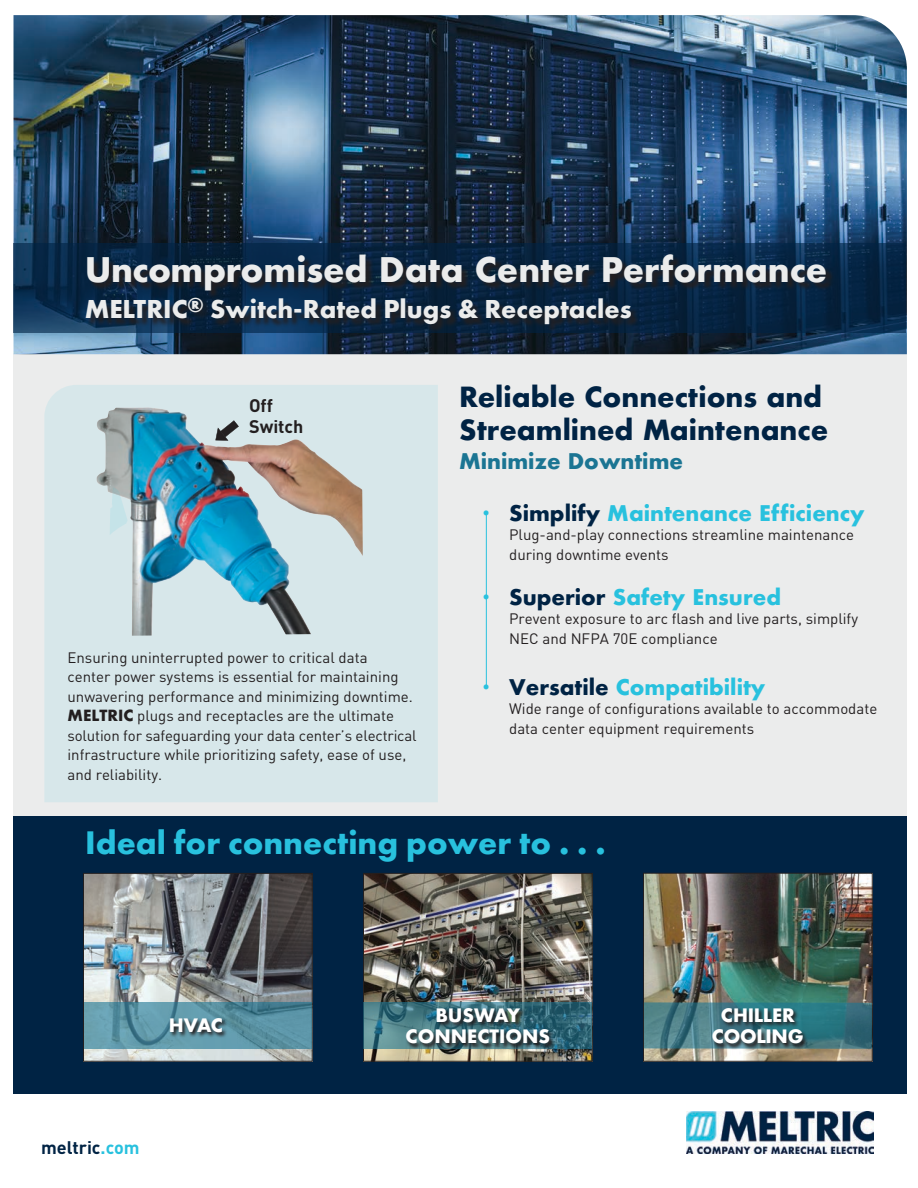
<style>
.page{position:relative;width:918px;height:1188px;background:#fff}
.page>*{position:absolute;margin:0;border:0;box-sizing:border-box;transform-origin:0 0}
.t1{font:700 33.9px "Futura PT";color:#28c1de}
.t2{font:700 33px "Futura";color:#ebecec}
.t3{font:700 27px/32.4px "Futura";color:#002344}
.t4{font:700 27px "Futura PT";color:#ebecec}
.t5{font:700 21px "Futura";color:#28c1de}
.t6{font:700 21px "Futura";color:#1b7593}
.t7{font:700 18px/21.6px "Futura";letter-spacing:-.005em;color:#fff;text-align:center}
.t8{font:700 18px "DIN";color:#002344}
.t9{font:700 18px/21.6px "DIN";color:#231f20}
.t10{font:15px/19.5px "DIN";color:#231f20}
.s1{font-family:"Futura";font-weight:700}
.s2{font-family:"Helvetica";font-weight:400;font-size:22.5px}
.s3{color:#002344}
.s4{color:#28c1de}
</style>
<div class="page">
<div style="left:14px;top:354px;width:893px;height:740px;background:#ebecec"></div>
<div style="left:44px;top:385px;width:394px;height:417px;background:#d7e7ea"></div>
<img style="left:96px;top:408px;width:267px;height:228px">
<svg style="left:110px;top:487px;width:18px;height:48px"></svg>
<div style="left:13px;top:816px;width:894px;height:278px;background:#002344"></div>
<img style="left:14px;top:15px;width:893px;height:339px">
<img style="left:85px;top:875px;width:226px;height:185px">
<div style="left:83px;top:873px;width:230px;height:189px;border:1px solid #231f20"></div>
<svg style="left:84px;top:1002px;width:228px;height:46px;fill:#6098aa"></svg>
<svg style="left:169px;top:1017px;width:59px;height:22px"></svg>
<img style="left:645px;top:875px;width:226px;height:185px">
<div style="left:643px;top:873px;width:230px;height:189px;border:1px solid #231f20"></div>
<svg style="left:644px;top:1002px;width:228px;height:47px"></svg>
<svg style="left:711px;top:1007px;width:98px;height:43px"></svg>
<hr style="left:486px;top:512px;width:1px;height:173px;background:#28c1de">
<img style="left:365px;top:875px;width:226px;height:185px">
<div style="left:363px;top:873px;width:230px;height:189px;border:1px solid #231f20"></div>
<svg style="left:364px;top:1002px;width:228px;height:46px"></svg>
<svg style="left:405px;top:1007px;width:150px;height:43px"></svg>
<svg style="left:14px;top:244px;width:892px;height:89px;fill:#072645"></svg>
<div style="left:87px;top:256px;width:748px;height:77px;background:#231f20;opacity:.93"></div>
<img style="left:686px;top:1112px;width:188px;height:41px">
<svg style="left:208px;top:416px;width:38px;height:35px"></svg>
<p class="t2" style="left:85px;top:246px;width:744px">Uncompromised Data Center Performance</p>
<p class="t4" style="left:85px;top:292px;width:548px">MELTRIC<sup>®</sup> Switch-Rated Plugs &amp; Receptacles</p>
<p class="t9" style="left:249px;top:394px;width:56px">Off<br>Switch</p>
<p class="t10" style="left:68px;top:647px;width:351px">Ensuring uninterrupted power to critical data<br>center power systems is essential for maintaining unwavering performance and minimizing downtime.<br><span class="s1">MELTRIC</span> plugs and receptacles are the ultimate solution for safeguarding your data center’s electrical infrastructure while prioritizing safety, ease of use, and reliability.</p>
<p class="t3" style="left:459px;top:381px;width:371px">Reliable Connections and<br>Streamlined Maintenance</p>
<p class="t6" style="left:459px;top:446px;width:226px">Minimize Downtime</p>
<p class="t5" style="left:482px;top:497px;width:384px"><span class="s2">•</span> <span class="s3">Simplify</span> Maintenance Efficiency</p>
<p class="t10" style="left:509px;top:525px;width:346px">Plug-and-play connections streamline maintenance during downtime events</p>
<p class="t5" style="left:482px;top:581px;width:300px"><span class="s2">•</span> <span class="s3">Superior</span> Safety Ensured</p>
<p class="t10" style="left:509px;top:609px;width:350px">Prevent exposure to arc flash and live parts, simplify<br>NEC and NFPA 70E compliance</p>
<p class="t5" style="left:482px;top:671px;width:285px"><span class="s2">•</span> <span class="s3">Versatile</span> Compatibility</p>
<p class="t10" style="left:509px;top:699px;width:370px">Wide range of configurations available to accommodate data center equipment requirements</p>
<p class="t1" style="left:85px;top:821px;width:522px">Ideal for connecting power to . . .</p>
<p class="t7" style="left:169px;top:1015px;width:56px">HVAC</p>
<p class="t8" style="left:41px;top:1135px;width:100px">meltric<span class="s4">.com</span></p>
<p class="t7" style="left:406px;top:1004px;width:146px">BUSWAY<br>CONNECTIONS</p>
<p class="t7" style="left:721px;top:1004px;width:75px">CHILLER</p>
<p class="t7" style="left:712px;top:1026px;width:93px">COOLING</p>
</div>
